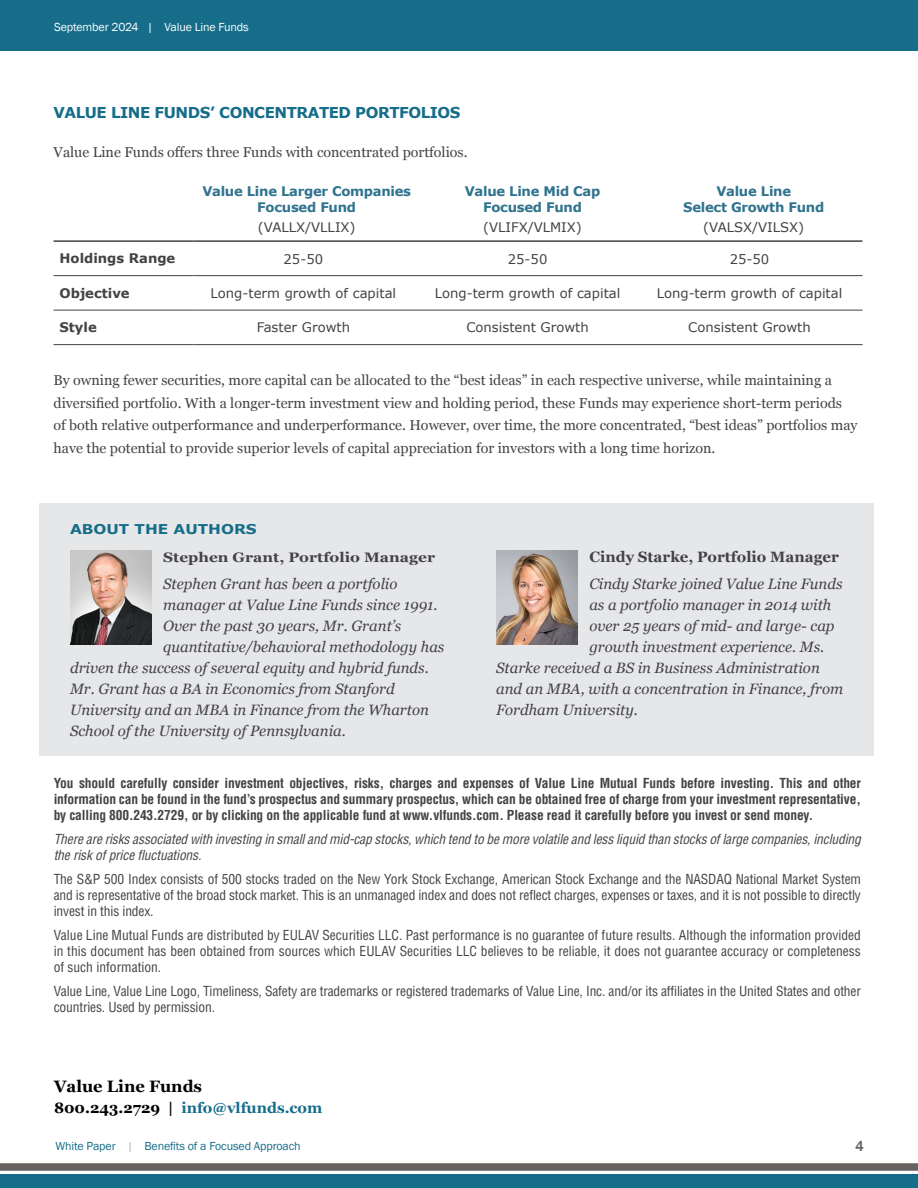
<style>
.page{position:relative;width:918px;height:1188px;background:#fff}
.page>*{position:absolute;margin:0;border:0;box-sizing:border-box;transform-origin:0 0}
.t1{font:700 16.5px "Georgia";color:#000}
.t2{font:italic 15px "Georgia";color:#434345}
.t3{font:700 15px "Verdana";letter-spacing:-.03em;color:#166d8a}
.t4{font:700 15px "Georgia";color:#166d8a}
.t5{font:700 15px "Georgia";color:#434345}
.t6{font:500 15px "Franklin Gothic";color:#676160}
.t7{font:14.25px/22.5px "Georgia";color:#434345}
.t8{font:700 13.65px "Georgia";color:#434345;scale:1.13 1}
.t9{font:condensed 13.5px/16.2px "Helvetica LT Std";letter-spacing:-.01em;color:#434345;text-align:justify}
.t10{font:700 condensed 13.5px/16.2px "Helvetica LT Std";letter-spacing:-.01em;color:#434345;text-align:justify}
.t11{font:italic condensed 13.5px/16.2px "Helvetica LT Std";letter-spacing:-.01em;color:#434345}
.t12{font:700 13.5px "Verdana";color:#166d8a;scale:1.13 1}
.t13{font:13.2px "Verdana";color:#434345}
.t14{font:700 13.2px/15.9px "Verdana";letter-spacing:-.02em;color:#2f738e;text-align:center}
.t15{font:700 13.2px "Verdana";color:#434345}
.t16{font:12px "Franklin Gothic";letter-spacing:-.01em;color:#166d8a}
.t17{font:12px "Franklin Gothic";letter-spacing:-.01em;color:#fff}
.s1{color:#000}
.s2{color:#b0afaf}
</style>
<div class="page">
<div style="left:0;top:1174px;width:918px;height:14px;background:#166d8a"></div>
<div style="left:0;top:1163px;width:918px;height:8px;background:#676160"></div>
<div style="left:0;top:0;width:918px;height:51px;background:#166d8a"></div>
<div style="left:39px;top:503px;width:835px;height:252px;background:#e6e7e8"></div>
<hr style="left:54px;top:275px;width:140px;height:1px;background:#434345">
<hr style="left:194px;top:275px;width:226px;height:1px;background:#434345">
<hr style="left:420px;top:275px;width:225px;height:1px;background:#434345">
<hr style="left:645px;top:275px;width:217px;height:1px;background:#434345">
<hr style="left:54px;top:310px;width:140px;height:1px;background:#434345">
<hr style="left:194px;top:310px;width:226px;height:1px;background:#434345">
<hr style="left:420px;top:310px;width:225px;height:1px;background:#434345">
<hr style="left:645px;top:310px;width:217px;height:1px;background:#434345">
<hr style="left:54px;top:344px;width:140px;height:1px;background:#434345">
<hr style="left:194px;top:344px;width:226px;height:1px;background:#434345">
<hr style="left:420px;top:344px;width:225px;height:1px;background:#434345">
<hr style="left:645px;top:344px;width:217px;height:1px;background:#434345">
<hr style="left:54px;top:240px;width:140px;height:2px;background:#434345">
<hr style="left:194px;top:240px;width:226px;height:2px;background:#434345">
<hr style="left:420px;top:240px;width:225px;height:2px;background:#434345">
<hr style="left:645px;top:240px;width:217px;height:2px;background:#434345">
<img style="left:70px;top:551px;width:81px;height:94px">
<img style="left:496px;top:551px;width:81px;height:94px">
<p class="t17" style="left:54px;top:20px;width:196px">September 2024 | Value Line Funds</p>
<p class="t3" style="left:54px;top:102px;width:409px">VALUE LINE FUNDS’ CONCENTRATED PORTFOLIOS</p>
<p class="t7" style="left:54px;top:141px;width:415px">Value Line Funds offers three Funds with concentrated portfolios.</p>
<p class="t14" style="left:202px;top:184px;width:210px">Value Line Larger Companies<br>Focused Fund</p>
<p class="t13" style="left:258px;top:219px;width:99px">(VALLX/VLLIX)</p>
<p class="t14" style="left:465px;top:184px;width:137px">Value Line Mid Cap<br>Focused Fund</p>
<p class="t13" style="left:483px;top:219px;width:100px">(VLIFX/VLMIX)</p>
<p class="t14" style="left:683px;top:184px;width:143px">Value Line<br>Select Growth Fund</p>
<p class="t13" style="left:703px;top:219px;width:103px">(VALSX/VILSX)</p>
<p class="t15" style="left:60px;top:250px;width:117px">Holdings Range</p>
<p class="t13" style="left:284px;top:250px;width:41px">25-50</p>
<p class="t13" style="left:508px;top:250px;width:41px">25-50</p>
<p class="t13" style="left:730px;top:250px;width:41px">25-50</p>
<p class="t15" style="left:60px;top:285px;width:72px">Objective</p>
<p class="t13" style="left:211px;top:285px;width:187px">Long-term growth of capital</p>
<p class="t13" style="left:435px;top:285px;width:187px">Long-term growth of capital</p>
<p class="t13" style="left:657px;top:285px;width:187px">Long-term growth of capital</p>
<p class="t15" style="left:60px;top:319px;width:39px">Style</p>
<p class="t13" style="left:257px;top:319px;width:95px">Faster Growth</p>
<p class="t13" style="left:466px;top:319px;width:124px">Consistent Growth</p>
<p class="t13" style="left:688px;top:319px;width:124px">Consistent Growth</p>
<p class="t7" style="left:54px;top:369px;width:806px">By owning fewer securities, more capital can be allocated to the “best ideas” in each respective universe, while maintaining a diversified portfolio. With a longer-term investment view and holding period, these Funds may experience short-term periods of both relative outperformance and underperformance. However, over time, the more concentrated, “best ideas” portfolios may have the potential to provide superior levels of capital appreciation for investors with a long time horizon.</p>
<p class="t12" style="left:70px;top:520px;width:167px">ABOUT THE AUTHORS</p>
<p class="t8" style="left:163px;top:547px;width:242px">Stephen Grant, Portfolio Manager</p>
<p class="t2" style="left:163px;top:573px;width:236px">Stephen Grant has been a portfolio</p>
<p class="t2" style="left:163px;top:594px;width:276px">manager at Value Line Funds since 1991.</p>
<p class="t2" style="left:163px;top:615px;width:240px">Over the past 30 years, Mr. Grant’s</p>
<p class="t2" style="left:163px;top:636px;width:283px">quantitative/behavioral methodology has</p>
<p class="t2" style="left:70px;top:657px;width:360px">driven the success of several equity and hybrid funds.</p>
<p class="t2" style="left:70px;top:678px;width:326px">Mr. Grant has a BA in Economics from Stanford</p>
<p class="t2" style="left:70px;top:699px;width:360px">University and an MBA in Finance from the Wharton</p>
<p class="t2" style="left:70px;top:720px;width:277px">School of the University of Pennsylvania.</p>
<p class="t5" style="left:589px;top:546px;width:251px">Cindy Starke, Portfolio Manager</p>
<p class="t2" style="left:589px;top:573px;width:255px">Cindy Starke joined Value Line Funds</p>
<p class="t2" style="left:589px;top:594px;width:244px">as a portfolio manager in 2014 with</p>
<p class="t2" style="left:589px;top:615px;width:247px">over 25 years of mid- and large- cap</p>
<p class="t2" style="left:589px;top:636px;width:236px">growth investment experience. Ms.</p>
<p class="t2" style="left:496px;top:657px;width:325px">Starke received a BS in Business Administration</p>
<p class="t2" style="left:496px;top:678px;width:349px">and an MBA, with a concentration in Finance, from</p>
<p class="t2" style="left:496px;top:699px;width:143px">Fordham University.</p>
<p class="t10" style="left:54px;top:775px;width:809px">You should carefully consider investment objectives, risks, charges and expenses of Value Line Mutual Funds before investing. This and other information can be found in the fund’s prospectus and summary prospectus, which can be obtained free of charge from your investment representative, by calling 800.243.2729, or by clicking on the applicable fund at www.vlfunds.com. Please read it carefully before you invest or send money.</p>
<p class="t11" style="left:54px;top:831px;width:809px">There are risks associated with investing in small and mid-cap stocks, which tend to be more volatile and less liquid than stocks of large companies, including the risk of price fluctuations.</p>
<p class="t9" style="left:54px;top:871px;width:809px">The S&amp;P 500 Index consists of 500 stocks traded on the New York Stock Exchange, American Stock Exchange and the NASDAQ National Market System and is representative of the broad stock market. This is an unmanaged index and does not reflect charges, expenses or taxes, and it is not possible to directly invest in this index.</p>
<p class="t9" style="left:54px;top:927px;width:809px">Value Line Mutual Funds are distributed by EULAV Securities LLC. Past performance is no guarantee of future results. Although the information provided in this document has been obtained from sources which EULAV Securities LLC believes to be reliable, it does not guarantee accuracy or completeness of such information.</p>
<p class="t9" style="left:54px;top:983px;width:809px">Value Line, Value Line Logo, Timeliness, Safety are trademarks or registered trademarks of Value Line, Inc. and/or its affiliates in the United States and other countries. Used by permission.</p>
<p class="t1" style="left:54px;top:1074px;width:150px">Value Line Funds</p>
<p class="t4" style="left:54px;top:1097px;width:270px"><span class="s1">800.243.2729 |</span> info@vlfunds.com</p>
<p class="t16" style="left:56px;top:1138px;width:247px">White Paper <span class="s2">|</span> Benefits of a Focused Approach</p>
<p class="t6" style="left:855px;top:1137px;width:10px">4</p>
</div>
